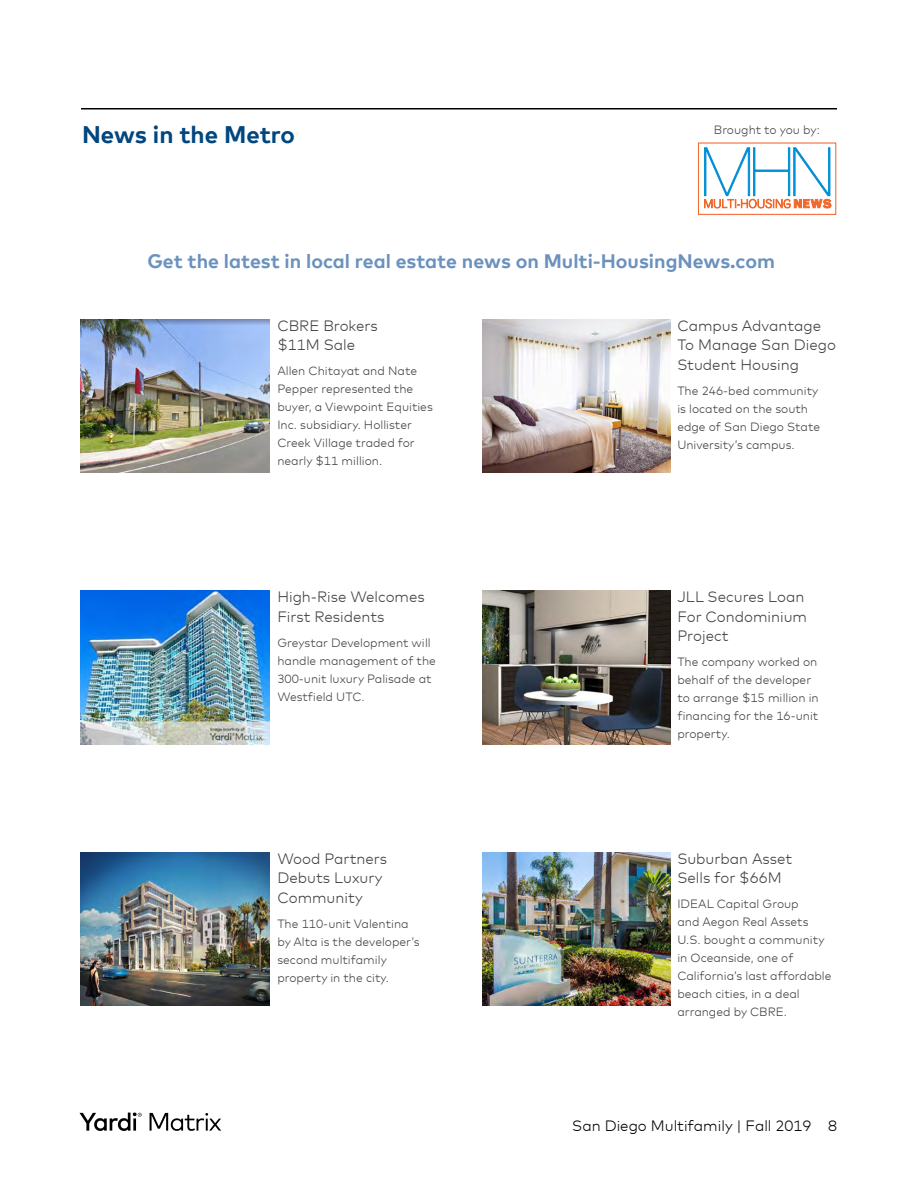
<style>
.page{position:relative;width:918px;height:1188px;background:#fff}
.page>*{position:absolute;margin:0;border:0;box-sizing:border-box;transform-origin:0 0}
.t1{font:700 24px "Mark Offc Pro";color:#00467f}
.t2{font:700 19.5px "Mark Offc Pro";color:#6b92bd}
.t3{font:300 15px/19.5px "Mark Offc Pro";color:#404040}
.t4{font:300 15px "Mark Offc Pro";color:#000}
.t5{font:300 12px/18px "Mark Offc Pro";color:#404040}
.t6{font:300 12px "Mark Offc Pro";color:#414141}
</style>
<div class="page">
<hr style="left:81px;top:108px;width:756px;height:2px;background:#000">
<svg style="left:80px;top:1112px;width:62px;height:19px"></svg>
<svg style="left:150px;top:1113px;width:71px;height:18px"></svg>
<div style="left:698px;top:143px;width:138px;height:72px;border:1px solid #f2682b"></div>
<svg style="left:704px;top:147px;width:128px;height:62px"></svg>
<img style="left:81px;top:319px;width:188px;height:154px">
<img style="left:81px;top:591px;width:188px;height:153px">
<img style="left:482px;top:319px;width:189px;height:154px">
<img style="left:81px;top:852px;width:188px;height:153px">
<img style="left:482px;top:852px;width:189px;height:153px">
<img style="left:482px;top:591px;width:189px;height:153px">
<h1 class="t1" style="left:82px;top:116px;width:214px">News in the Metro</h1>
<p class="t6" style="left:714px;top:120px;width:107px">Brought to you by:</p>
<h2 class="t2" style="left:147px;top:247px;width:629px">Get the latest in local real estate news on Multi-HousingNews.com</h2>
<p class="t3" style="left:277px;top:315px;width:102px">CBRE Brokers $11M Sale</p>
<p class="t5" style="left:277px;top:361px;width:157px">Allen Chitayat and Nate<br>Pepper represented the buyer, a Viewpoint Equities<br>Inc. subsidiary. Hollister<br>Creek Village traded for nearly $11 million.</p>
<p class="t3" style="left:277px;top:586px;width:149px">High-Rise Welcomes<br>First Residents</p>
<p class="t5" style="left:277px;top:632px;width:160px">Greystar Development will handle management of the<br>300-unit luxury Palisade at<br>Westfield UTC.</p>
<p class="t3" style="left:277px;top:848px;width:111px">Wood Partners<br>Debuts Luxury<br>Community</p>
<p class="t5" style="left:277px;top:913px;width:144px">The 110-unit Valentina by Alta is the developer’s second multifamily property in the city.</p>
<p class="t3" style="left:677px;top:315px;width:160px">Campus Advantage<br>To Manage San Diego<br>Student Housing</p>
<p class="t5" style="left:677px;top:380px;width:144px">The 246-bed community is located on the south edge of San Diego State<br>University’s campus.</p>
<p class="t3" style="left:677px;top:586px;width:131px">JLL Secures Loan<br>For Condominium<br>Project</p>
<p class="t5" style="left:677px;top:652px;width:143px">The company worked on behalf of the developer to arrange $15 million in financing for the 16-unit property.</p>
<p class="t3" style="left:677px;top:848px;width:116px">Suburban Asset<br>Sells for $66M</p>
<p class="t5" style="left:677px;top:894px;width:156px">IDEAL Capital Group<br>and Aegon Real Assets<br>U.S. bought a community in Oceanside, one of<br>California’s last affordable beach cities, in a deal arranged by CBRE.</p>
<p class="t4" style="left:572px;top:1115px;width:266px">San Diego Multifamily | Fall 2019 8</p>
</div>
